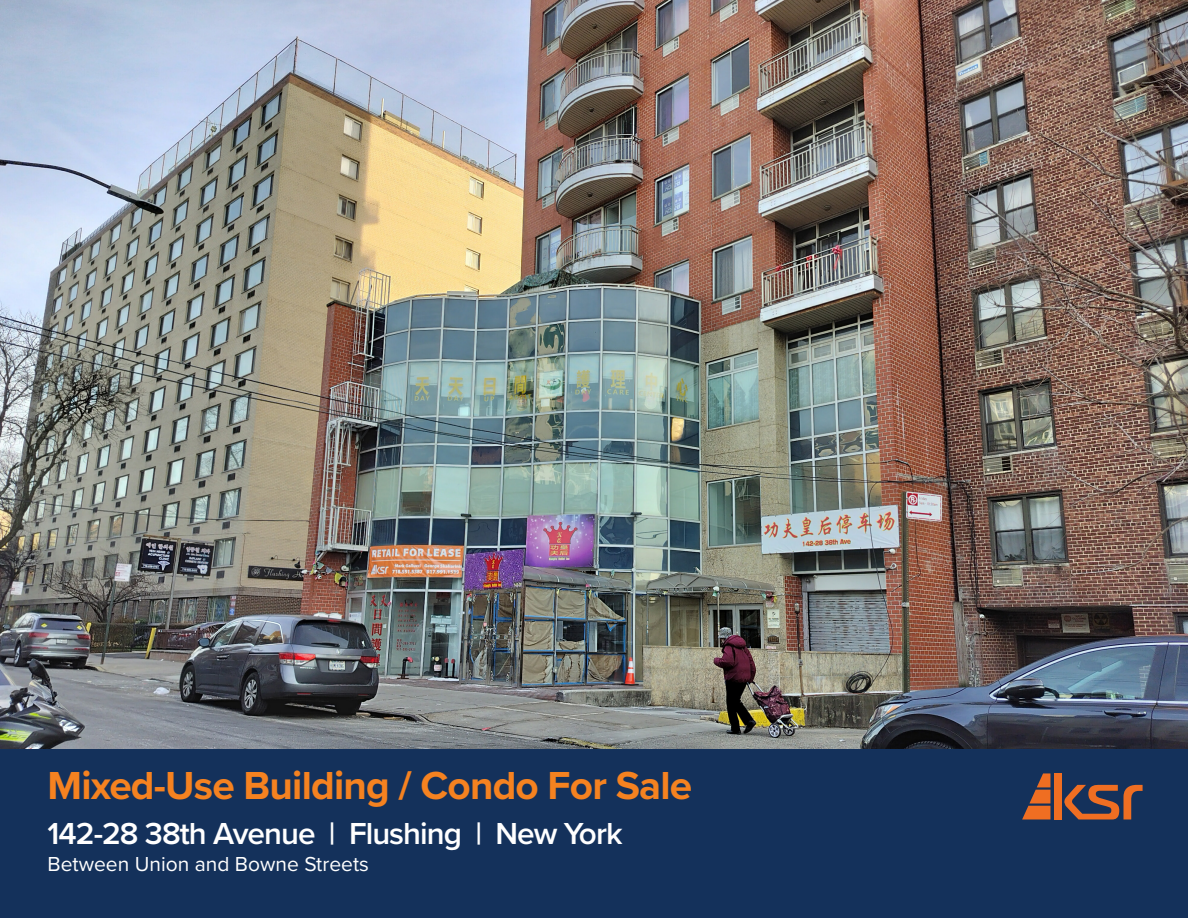
<style>
.page{position:relative;width:1188px;height:918px;background:#fff}
.page>*{position:absolute;margin:0;border:0;box-sizing:border-box;transform-origin:0 0}
.t1{font:700 40.5px "Proxima Nova";letter-spacing:-.02em;color:#f58220}
.t2{font:600 31.5px "Proxima Nova";letter-spacing:-.03em;color:#fff}
.t3{font:21px "Proxima Nova";color:#fff}
</style>
<div class="page">
<img style="left:0;top:0;width:1188px;height:750px">
<div style="left:0;top:750px;width:1188px;height:168px;background:#14315b"></div>
<svg style="left:1064px;top:784px;width:79px;height:35px"></svg>
<div style="left:1054px;top:773px;width:8px;height:46px;background:#ef6e22"></div>
<svg style="left:1022px;top:773px;width:28px;height:46px"></svg>
<p class="t1" style="left:48px;top:756px;width:646px">Mixed-Use Building / Condo For Sale</p>
<p class="t2" style="left:48px;top:810px;width:577px">142-28 38th Avenue | Flushing | New York</p>
<p class="t3" style="left:48px;top:849px;width:323px">Between Union and Bowne Streets</p>
</div>
